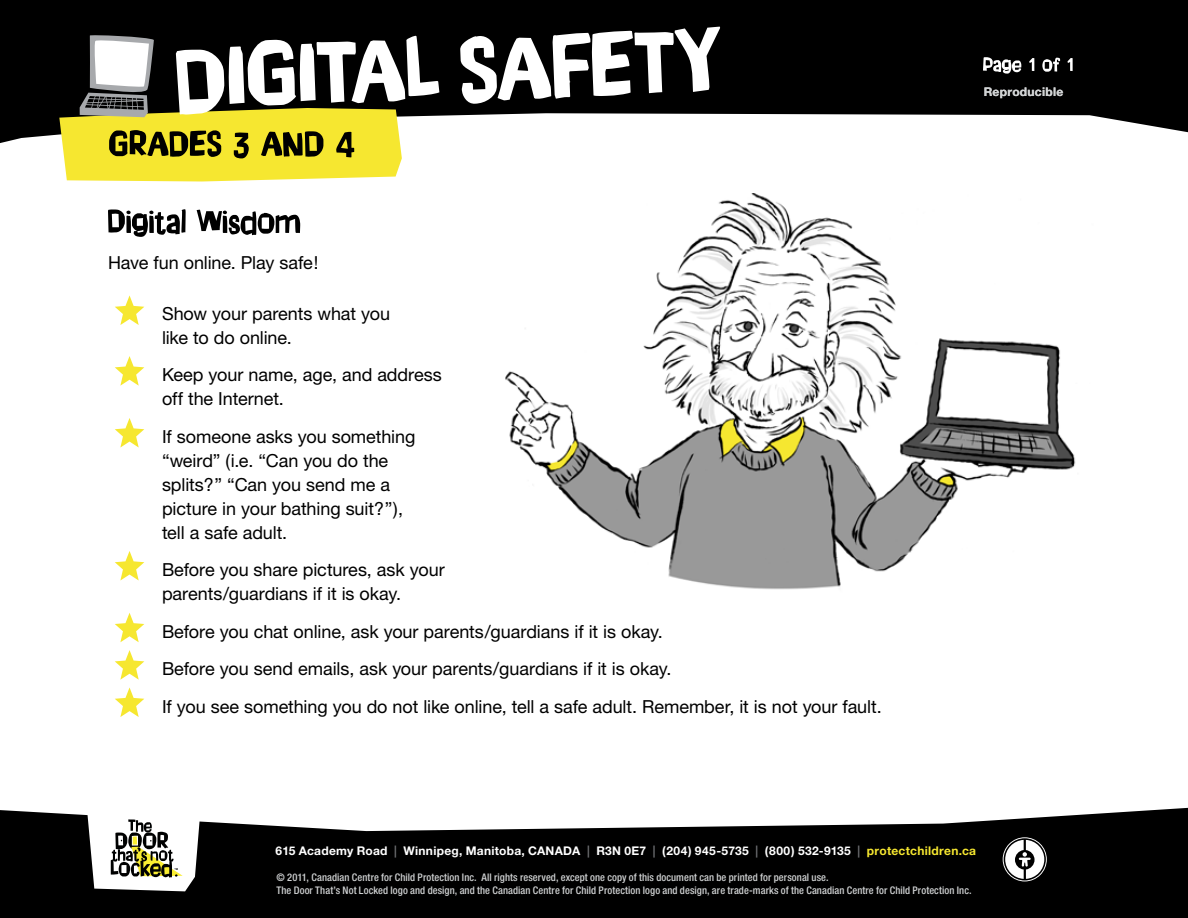
<style>
.page{position:relative;width:1188px;height:918px;background:#fff}
.page>*{position:absolute;margin:0;border:0;box-sizing:border-box;transform-origin:0 0}
.t1{font:18px/24px "Helvetica Neue";letter-spacing:-.005em;color:#000}
.t2{font:700 12px "Helvetica Neue";letter-spacing:.025em;color:#fff}
.t3{font:700 12px "Helvetica Neue";letter-spacing:.025em;color:#d1d3d4}
.t4{font:500 condensed 10.5px/13.5px "Helvetica Neue";letter-spacing:.01em;color:#d1d3d4}
.s1{color:#6d6e71}
.s2{color:#f6e730}
</style>
<div class="page">
<svg style="left:0;top:0;width:1188px;height:143px;fill:#000"></svg>
<svg style="left:0;top:808px;width:1188px;height:110px;background:#232323"></svg>
<svg style="left:176px;top:27px;width:544px;height:88px;fill:#000"></svg>
<svg style="left:1003px;top:837px;width:44px;height:44px"></svg>
<svg style="left:84px;top:808px;width:119px;height:83px"></svg>
<svg style="left:59px;top:34px;width:343px;height:148px"></svg>
<svg style="left:108px;top:209px;width:192px;height:28px"></svg>
<svg style="left:983px;top:57px;width:90px;height:17px"></svg>
<img style="left:505px;top:193px;width:571px;height:397px">
<svg style="left:115px;top:295px;width:29px;height:30px"></svg>
<svg style="left:115px;top:356px;width:29px;height:30px"></svg>
<svg style="left:115px;top:418px;width:29px;height:30px"></svg>
<svg style="left:115px;top:551px;width:29px;height:30px"></svg>
<svg style="left:115px;top:613px;width:29px;height:29px"></svg>
<svg style="left:115px;top:650px;width:29px;height:30px"></svg>
<svg style="left:115px;top:687px;width:29px;height:30px"></svg>
<p class="t3" style="left:984px;top:84px;width:81px">Reproducible</p>
<p class="t1" style="left:108px;top:250px;width:212px">Have fun online. Play safe!</p>
<p class="t1" style="left:162px;top:301px;width:230px">Show your parents what you like to do online.</p>
<p class="t1" style="left:162px;top:362px;width:281px">Keep your name, age, and address off the Internet.</p>
<p class="t1" style="left:162px;top:424px;width:255px">If someone asks you something “weird” (i.e. “Can you do the splits?” “Can you send me a picture in your bathing suit?”), tell a safe adult.</p>
<p class="t1" style="left:162px;top:557px;width:284px">Before you share pictures, ask your parents/guardians if it is okay.</p>
<p class="t1" style="left:162px;top:612px;width:721px;line-height:37.5px">Before you chat online, ask your parents/guardians if it is okay.<br>Before you send emails, ask your parents/guardians if it is okay.<br>If you see something you do not like online, tell a safe adult. Remember, it is not your fault.</p>
<p class="t2" style="left:276px;top:844px;width:702px">615 Academy Road <span class="s1">|</span> Winnipeg, Manitoba, CANADA <span class="s1">|</span> R3N 0E7 <span class="s1">|</span> (204) 945-5735 <span class="s1">|</span> (800) 532-9135 <span class="s1">|</span> <span class="s2">protectchildren.ca</span></p>
<p class="t4" style="left:276px;top:870px;width:697px">© 2011, Canadian Centre for Child Protection Inc. All rights reserved, except one copy of this document can be printed for personal use.<br>The Door That’s Not Locked logo and design, and the Canadian Centre for Child Protection logo and design, are trade-marks of the Canadian Centre for Child Protection Inc.</p>
</div>
